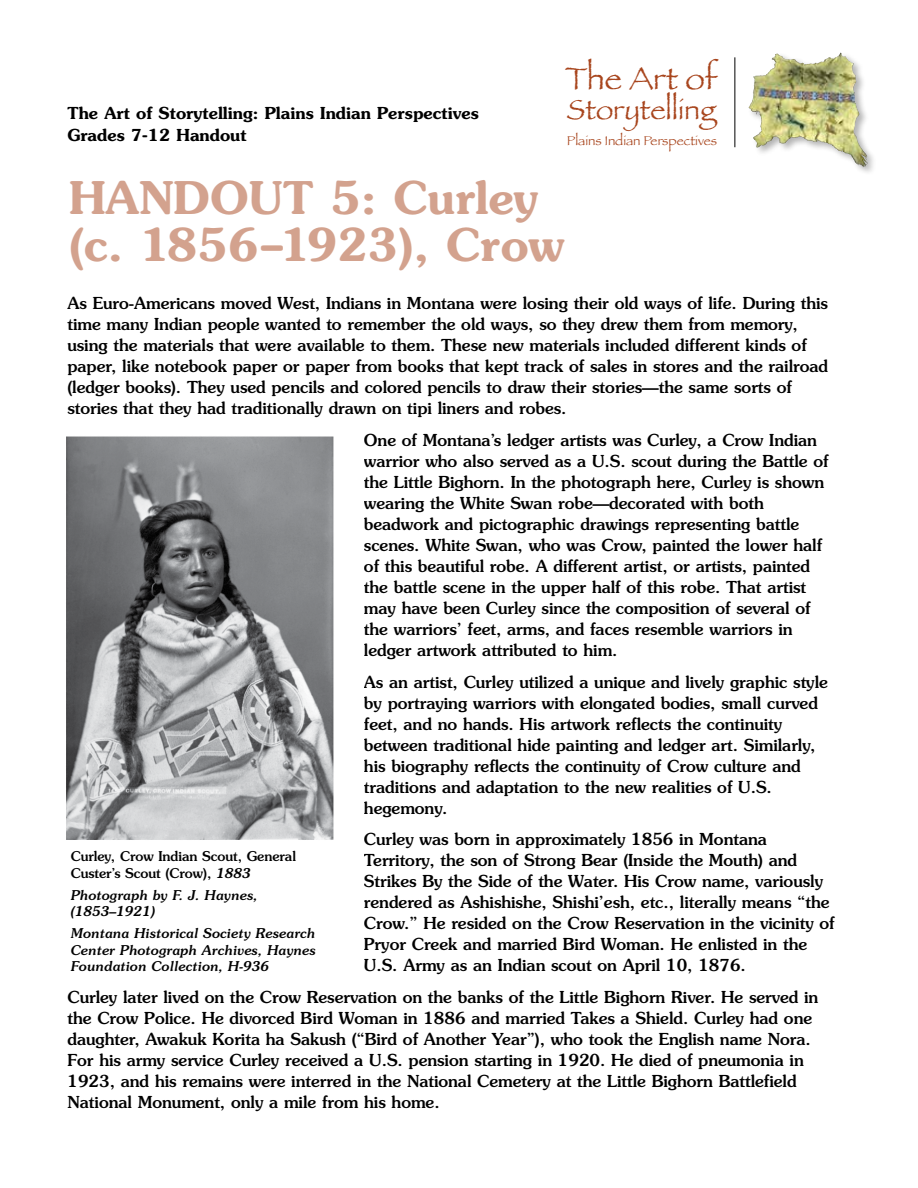
<style>
.page{position:relative;width:918px;height:1188px;background:#fff}
.page>*{position:absolute;margin:0;border:0;box-sizing:border-box;transform-origin:0 0}
.t1{font:600 45px/46.5px "Souvenir";color:#d3a28e}
.t2{font:32.25px "Papyrus";color:#a8451d}
.t3{font:28.8px "Papyrus";color:#a8451d}
.t4{font:500 16.5px/21px "Souvenir";color:#000}
.t5{font:600 16.5px/21.6px "Souvenir";color:#000}
.t6{font:italic 500 13.5px/16.5px "Souvenir";color:#000}
.t7{font:500 13.5px/16.5px "Souvenir";color:#000}
.t8{font:13.35px "Papyrus";color:#a8451d}
.s1{font-style:italic}
</style>
<div class="page">
<hr style="left:734px;top:57px;width:1px;height:90px;background:#000">
<img style="left:66px;top:436px;width:268px;height:404px">
<div style="left:747px;top:51px;width:130px;height:125px;background:#000;opacity:.3"></div>
<img style="left:803px;top:52px;width:71px;height:13px">
<h2 class="t2" style="left:565px;top:59px;width:154px">The Art of</h2>
<h3 class="t3" style="left:567px;top:92px;width:150px">Storytelling</h3>
<p class="t8" style="left:567px;top:133px;width:152px">Plains Indian Perspectives</p>
<p class="t5" style="left:68px;top:103px;width:413px">The Art of Storytelling: Plains Indian Perspectives<br>Grades 7-12 Handout</p>
<h1 class="t1" style="left:69px;top:175px;width:497px">HANDOUT 5: Curley (c. 1856–1923), Crow</h1>
<p class="t4" style="left:68px;top:292px;width:762px">As Euro-Americans moved West, Indians in Montana were losing their old ways of life. During this time many Indian people wanted to remember the old ways, so they drew them from memory, using the materials that were available to them. These new materials included different kinds of paper, like notebook paper or paper from books that kept track of sales in stores and the railroad (ledger books). They used pencils and colored pencils to draw their stories—the same sorts of stories that they had traditionally drawn on tipi liners and robes.</p>
<p class="t4" style="left:364px;top:429px;width:466px">One of Montana’s ledger artists was Curley, a Crow Indian warrior who also served as a U.S. scout during the Battle of the Little Bighorn. In the photograph here, Curley is shown wearing the White Swan robe—decorated with both beadwork and pictographic drawings representing battle scenes. White Swan, who was Crow, painted the lower half of this beautiful robe. A different artist, or artists, painted the battle scene in the upper half of this robe. That artist may have been Curley since the composition of several of the warriors’ feet, arms, and faces resemble warriors in ledger artwork attributed to him.</p>
<p class="t4" style="left:364px;top:671px;width:465px">As an artist, Curley utilized a unique and lively graphic style by portraying warriors with elongated bodies, small curved feet, and no hands. His artwork reflects the continuity between traditional hide painting and ledger art. Similarly, his biography reflects the continuity of Crow culture and traditions and adaptation to the new realities of U.S. hegemony.</p>
<p class="t4" style="left:364px;top:829px;width:472px">Curley was born in approximately 1856 in Montana Territory, the son of Strong Bear (Inside the Mouth) and Strikes By the Side of the Water. His Crow name, variously rendered as Ashishishe, Shishi’esh, etc., literally means “the Crow.” He resided on the Crow Reservation in the vicinity of Pryor Creek and married Bird Woman. He enlisted in the U.S. Army as an Indian scout on April 10, 1876.</p>
<p class="t4" style="left:68px;top:987px;width:752px">Curley later lived on the Crow Reservation on the banks of the Little Bighorn River. He served in the Crow Police. He divorced Bird Woman in 1886 and married Takes a Shield. Curley had one daughter, Awakuk Korita ha Sakush (“Bird of Another Year”), who took the English name Nora.<br>For his army service Curley received a U.S. pension starting in 1920. He died of pneumonia in 1923, and his remains were interred in the National Cemetery at the Little Bighorn Battlefield National Monument, only a mile from his home.</p>
<p class="t7" style="left:71px;top:848px;width:227px">Curley, Crow Indian Scout, General<br>Custer’s Scout (Crow), <span class="s1">1883</span></p>
<p class="t6" style="left:71px;top:886px;width:188px">Photograph by F. J. Haynes, (1853–1921)</p>
<p class="t6" style="left:71px;top:925px;width:247px;text-align:justify">Montana Historical Society Research Center Photograph Archives, Haynes Foundation Collection, H-936</p>
</div>
